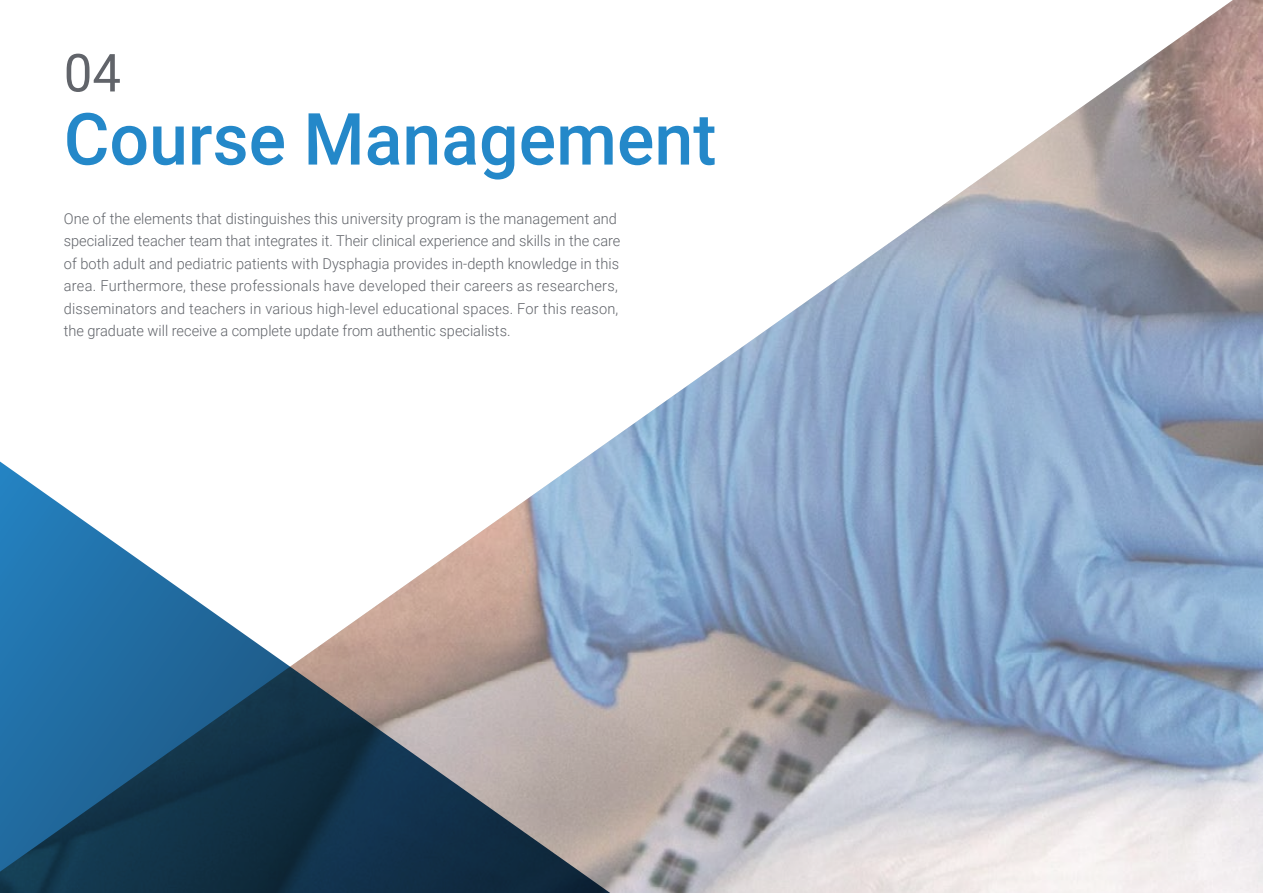
<style>
.page{position:relative;width:1263px;height:893px;background:#fff}
.page>*{position:absolute;margin:0;border:0;box-sizing:border-box;transform-origin:0 0}
.t1{font:500 72px "Roboto";color:#2488c9}
.t2{font:52.5px "Roboto";color:#61646a}
.t3{font:300 15px/22.5px "Roboto";letter-spacing:.005em;color:#61646a}
</style>
<div class="page">
<img style="left:602px;top:0;width:661px;height:893px">
<svg style="left:0;top:446px;width:640px;height:447px"></svg>
<h2 class="t2" style="left:64px;top:36px;width:59px">04</h2>
<h1 class="t1" style="left:64px;top:89px;width:654px">Course Management</h1>
<p class="t3" style="left:64px;top:207px;width:558px">One of the elements that distinguishes this university program is the management and specialized teacher team that integrates it. Their clinical experience and skills in the care of both adult and pediatric patients with Dysphagia provides in-depth knowledge in this area. Furthermore, these professionals have developed their careers as researchers, disseminators and teachers in various high-level educational spaces. For this reason, the graduate will receive a complete update from authentic specialists.</p>
</div>
